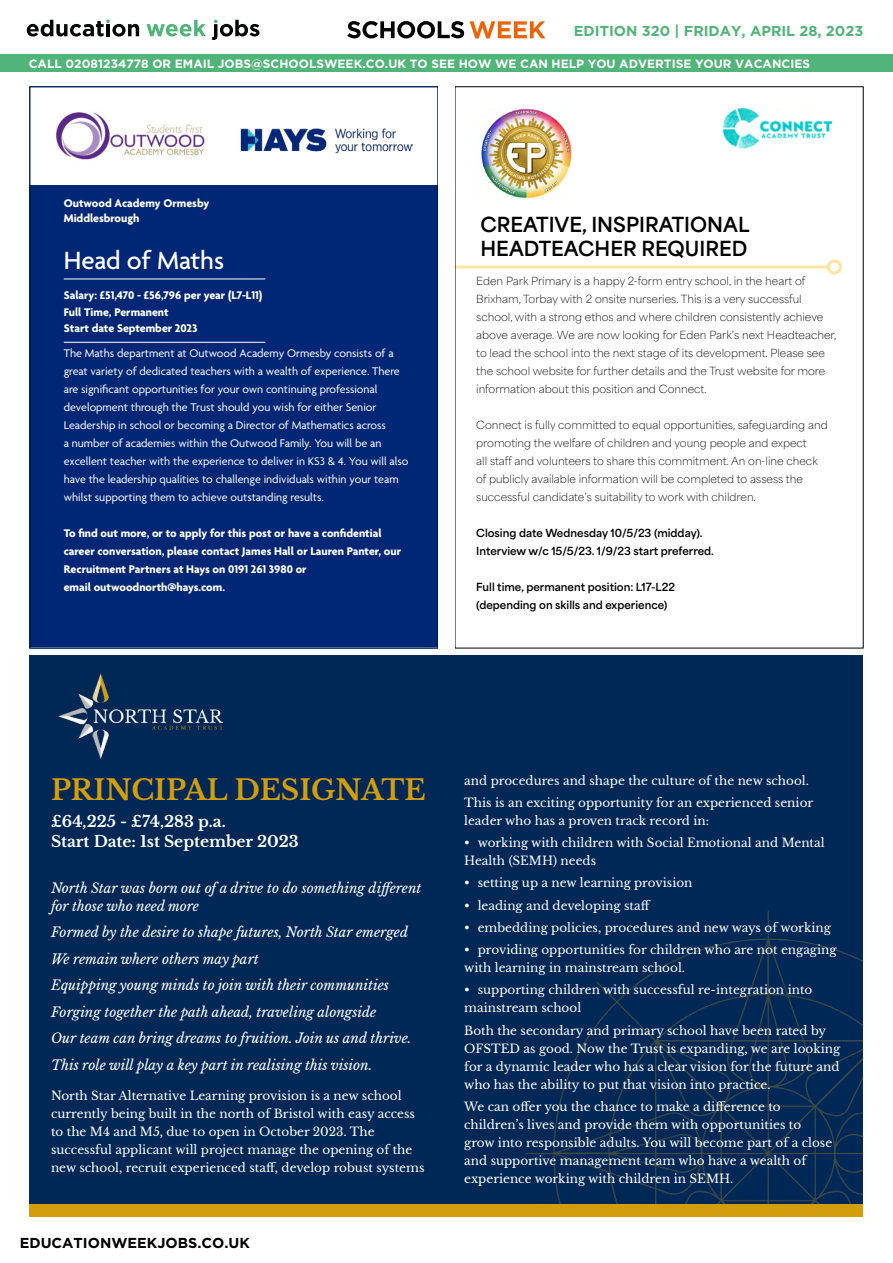
<style>
.page{position:relative;width:893px;height:1263px;background:#fff}
.page>*{position:absolute;margin:0;border:0;box-sizing:border-box;transform-origin:0 0}
.t1{font:700 27.75px "Libre Baskerville";color:#d29e0e}
.t2{font:500 27px "Agenda";color:#fff}
.t3{font:700 19.5px/23.4px "Area Normal";color:#000}
.t4{font:700 15.45px/19.5px "Libre Baskerville";color:#fff}
.t5{font:700 14.4px "Gotham HTF";color:#51b478}
.t6{font:700 14.4px "Gotham HTF";color:#000}
.t7{font:italic 13.5px/26.5px "Libre Baskerville";color:#fff}
.t8{font:12px/18px "Libre Baskerville";color:#fff}
.t9{font:12px/18px "Agenda";color:#fff}
.t10{font:700 12px/18px "Agenda";color:#fff}
.t11{font:700 12px "Gotham HTF";color:#fff}
.t12{font:100 10.5px/18px "Area Normal";color:#000}
.t13{font:700 10.5px/18px "Area Normal";color:#000}
</style>
<div class="page">
<div style="left:0;top:54px;width:893px;height:17px;background:#51b478"></div>
<svg style="left:27px;top:20px;width:112px;height:17px"></svg>
<svg style="left:146px;top:20px;width:60px;height:17px"></svg>
<svg style="left:212px;top:20px;width:47px;height:20px"></svg>
<svg style="left:347px;top:21px;width:117px;height:17px"></svg>
<svg style="left:470px;top:21px;width:75px;height:17px"></svg>
<div style="left:30px;top:185px;width:408px;height:462px;background:#002776"></div>
<img style="left:56px;top:112px;width:149px;height:48px">
<img style="left:240px;top:128px;width:172px;height:25px">
<hr style="left:64px;top:279px;width:201px;height:1px;background:#fff">
<hr style="left:64px;top:342px;width:201px;height:1px;background:#fff">
<div style="left:30px;top:655px;width:833px;height:562px;background:#002856"></div>
<img style="left:525px;top:910px;width:338px;height:294px">
<img style="left:58px;top:673px;width:164px;height:85px">
<div style="left:30px;top:1204px;width:833px;height:13px;background:#d29e0e"></div>
<img style="left:723px;top:108px;width:108px;height:40px">
<img style="left:481px;top:108px;width:91px;height:90px">
<hr style="left:455px;top:266px;width:373px;height:3px;background:#fde4a1">
<div style="left:827px;top:260px;width:15px;height:15px;border:3px solid #fde4a1;border-radius:50%"></div>
<p class="t5" style="left:574px;top:22px;width:291px">EDITION 320 | FRIDAY, APRIL 28, 2023</p>
<p class="t11" style="left:29px;top:56px;width:783px">CALL 02081234778 OR EMAIL JOBS@SCHOOLSWEEK.CO.UK TO SEE HOW WE CAN HELP YOU ADVERTISE YOUR VACANCIES</p>
<p class="t10" style="left:64px;top:197px;width:147px;line-height:14.4px">Outwood Academy Ormesby<br>Middlesbrough</p>
<h2 class="t2" style="left:64px;top:245px;width:162px">Head of Maths</h2>
<p class="t10" style="left:64px;top:288px;width:200px;line-height:16.5px">Salary: £51,470 - £56,796 per year (L7-L11)<br>Full Time, Permanent<br>Start date September 2023</p>
<p class="t9" style="left:64px;top:345px;width:346px">The Maths department at Outwood Academy Ormesby consists of a great variety of dedicated teachers with a wealth of experience. There are significant opportunities for your own continuing professional development through the Trust should you wish for either Senior Leadership in school or becoming a Director of Mathematics across<br>a number of academies within the Outwood Family. You will be an excellent teacher with the experience to deliver in KS3 &amp; 4. You will also have the leadership qualities to challenge individuals within your team whilst supporting them to achieve outstanding results.</p>
<p class="t10" style="left:64px;top:525px;width:339px">To find out more, or to apply for this post or have a confidential career conversation, please contact James Hall or Lauren Panter, our Recruitment Partners at Hays on 0191 261 3980 or<br>email outwoodnorth@hays.com.</p>
<h3 class="t3" style="left:480px;top:211px;width:270px">CREATIVE, INSPIRATIONAL<br>HEADTEACHER REQUIRED</h3>
<p class="t12" style="left:476px;top:270px;width:362px">Eden Park Primary is a happy 2-form entry school, in the heart of Brixham, Torbay with 2 onsite nurseries. This is a very successful school, with a strong ethos and where children consistently achieve above average. We are now looking for Eden Park’s next Headteacher, to lead the school into the next stage of its development. Please see the school website for further details and the Trust website for more information about this position and Connect.</p>
<p class="t12" style="left:476px;top:414px;width:353px">Connect is fully committed to equal opportunities, safeguarding and promoting the welfare of children and young people and expect<br>all staff and volunteers to share this commitment. An on-line check of publicly available information will be completed to assess the successful candidate’s suitability to work with children.</p>
<p class="t13" style="left:476px;top:523px;width:239px">Closing date Wednesday 10/5/23 (midday).<br>Interview w/c 15/5/23. 1/9/23 start preferred.</p>
<p class="t13" style="left:476px;top:577px;width:200px">Full time, permanent position: L17-L22 (depending on skills and experience)</p>
<h1 class="t1" style="left:51px;top:773px;width:376px">PRINCIPAL DESIGNATE</h1>
<p class="t4" style="left:51px;top:812px;width:249px">£64,225 - £74,283 p.a.<br>Start Date: 1st September 2023</p>
<p class="t7" style="left:51px;top:879px;width:372px;line-height:18px">North Star was born out of a drive to do something different for those who need more</p>
<p class="t7" style="left:51px;top:919px;width:362px">Formed by the desire to shape futures, North Star emerged We remain where others may part<br>Equipping young minds to join with their communities Forging together the path ahead, traveling alongside<br>Our team can bring dreams to fruition. Join us and thrive.<br>This role will play a key part in realising this vision.</p>
<p class="t8" style="left:51px;top:1087px;width:375px">North Star Alternative Learning provision is a new school currently being built in the north of Bristol with easy access to the M4 and M5, due to open in October 2023. The successful applicant will project manage the opening of the new school, recruit experienced staff, develop robust systems</p>
<p class="t6" style="left:20px;top:1234px;width:232px">EDUCATIONWEEKJOBS.CO.UK</p>
<p class="t8" style="left:464px;top:769px;width:350px;line-height:22.2px">and procedures and shape the culture of the new school.<br>This is an exciting opportunity for an experienced senior</p>
<p class="t8" style="left:464px;top:811px;width:247px">leader who has a proven track record in:</p>
<p class="t8" style="left:464px;top:834px;width:362px">• working with children with Social Emotional and Mental<br>Health (SEMH) needs</p>
<p class="t8" style="left:464px;top:874px;width:230px">• setting up a new learning provision</p>
<p class="t8" style="left:464px;top:896px;width:188px">• leading and developing staff</p>
<p class="t8" style="left:464px;top:918px;width:368px">• embedding policies, procedures and new ways of working</p>
<p class="t8" style="left:464px;top:941px;width:374px">• providing opportunities for children who are not engaging with learning in mainstream school.</p>
<p class="t8" style="left:464px;top:981px;width:350px">• supporting children with successful re-integration into mainstream school</p>
<p class="t8" style="left:464px;top:1021px;width:378px">Both the secondary and primary school have been rated by OFSTED as good. Now the Trust is expanding, we are looking for a dynamic leader who has a clear vision for the future and who has the ability to put that vision into practice.</p>
<p class="t8" style="left:464px;top:1097px;width:370px">We can offer you the chance to make a difference to children’s lives and provide them with opportunities to grow into responsible adults. You will become part of a close and supportive management team who have a wealth of experience working with children in SEMH.</p>
</div>
